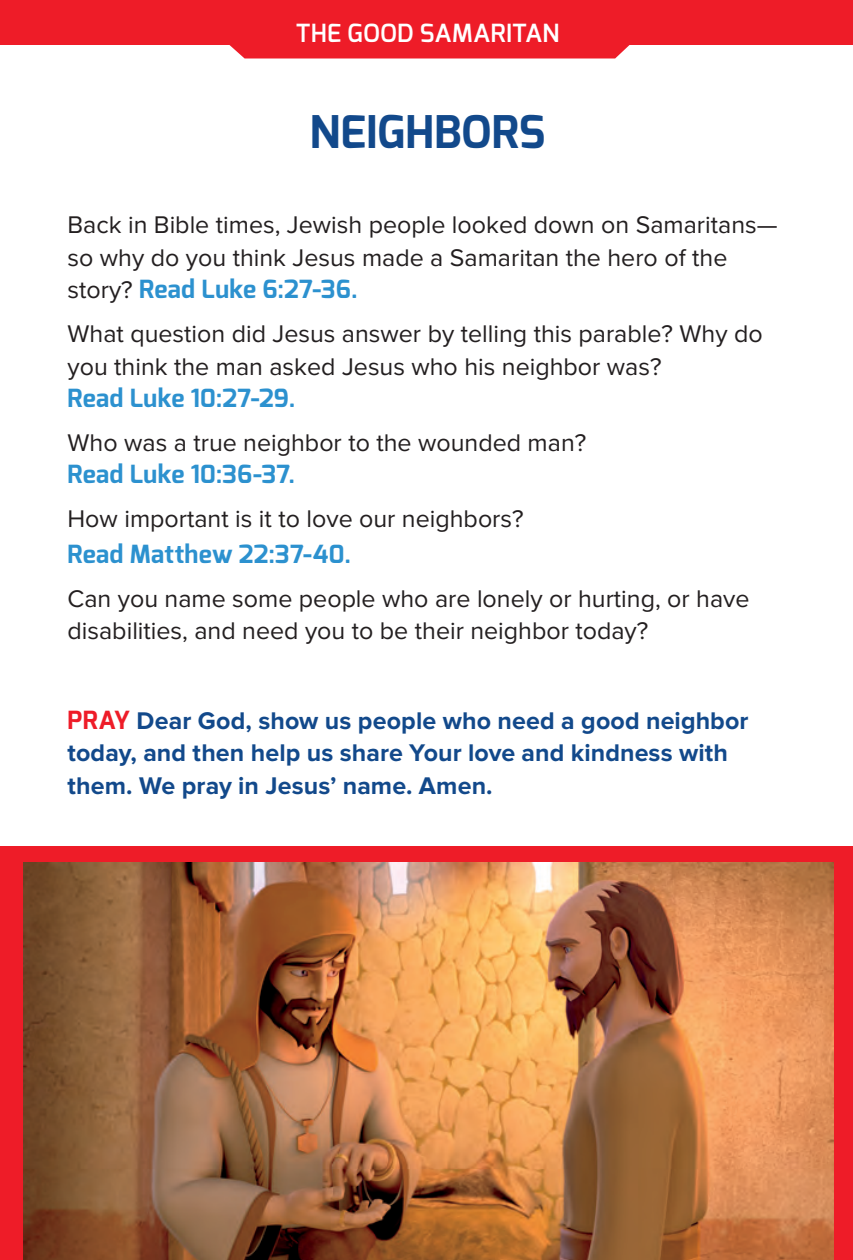
<style>
.page{position:relative;width:853px;height:1260px;background:#fff}
.page>*{position:absolute;margin:0;border:0;box-sizing:border-box;transform-origin:0 0}
.t1{font:700 45px "Exo";letter-spacing:.005em;color:#12498b}
.t2{font:25px/32.5px "Proxima Nova";color:#231f20}
.t3{font:700 25px/32.5px "Proxima Nova";letter-spacing:.005em;color:#12498b}
.t4{font:700 25px "Exo";letter-spacing:.01em;color:#2c91cf}
.t5{font:600 25px "Exo";letter-spacing:.01em;color:#fff}
.s1{font-family:"Proxima Nova";font-weight:400;color:#231f20}
.s2{font-family:"Exo";color:#ee1c28}
</style>
<div class="page">
<div style="left:0;top:846px;width:853px;height:414px;background:#ee1c28"></div>
<svg style="left:0;top:0;width:853px;height:59px;background:#f03a44"></svg>
<img style="left:23px;top:862px;width:810px;height:398px">
<p class="t5" style="left:296px;top:17px;width:265px">THE GOOD SAMARITAN</p>
<h1 class="t1" style="left:310px;top:103px;width:237px">NEIGHBORS</h1>
<p class="t2" style="left:68px;top:209px;width:711px">Back in Bible times, Jewish people looked down on Samaritans— so why do you think Jesus made a Samaritan the hero of the</p>
<p class="t4" style="left:68px;top:273px;width:292px"><span class="s1">story?</span> Read Luke 6:27-36.</p>
<p class="t2" style="left:68px;top:318px;width:697px">What question did Jesus answer by telling this parable? Why do you think the man asked Jesus who his neighbor was?</p>
<p class="t4" style="left:68px;top:382px;width:229px">Read Luke 10:27-29.</p>
<p class="t2" style="left:68px;top:427px;width:520px">Who was a true neighbor to the wounded man?</p>
<p class="t4" style="left:68px;top:458px;width:229px">Read Luke 10:36-37.</p>
<p class="t2" style="left:68px;top:503px;width:458px">How important is it to love our neighbors?</p>
<p class="t4" style="left:68px;top:538px;width:285px">Read Matthew 22:37-40.</p>
<p class="t2" style="left:68px;top:583px;width:683px">Can you name some people who are lonely or hurting, or have disabilities, and need you to be their neighbor today?</p>
<p class="t3" style="left:68px;top:705px;width:682px"><span class="s2">PRAY</span> Dear God, show us people who need a good neighbor today, and then help us share Your love and kindness with them. We pray in Jesus’ name. Amen.</p>
</div>
